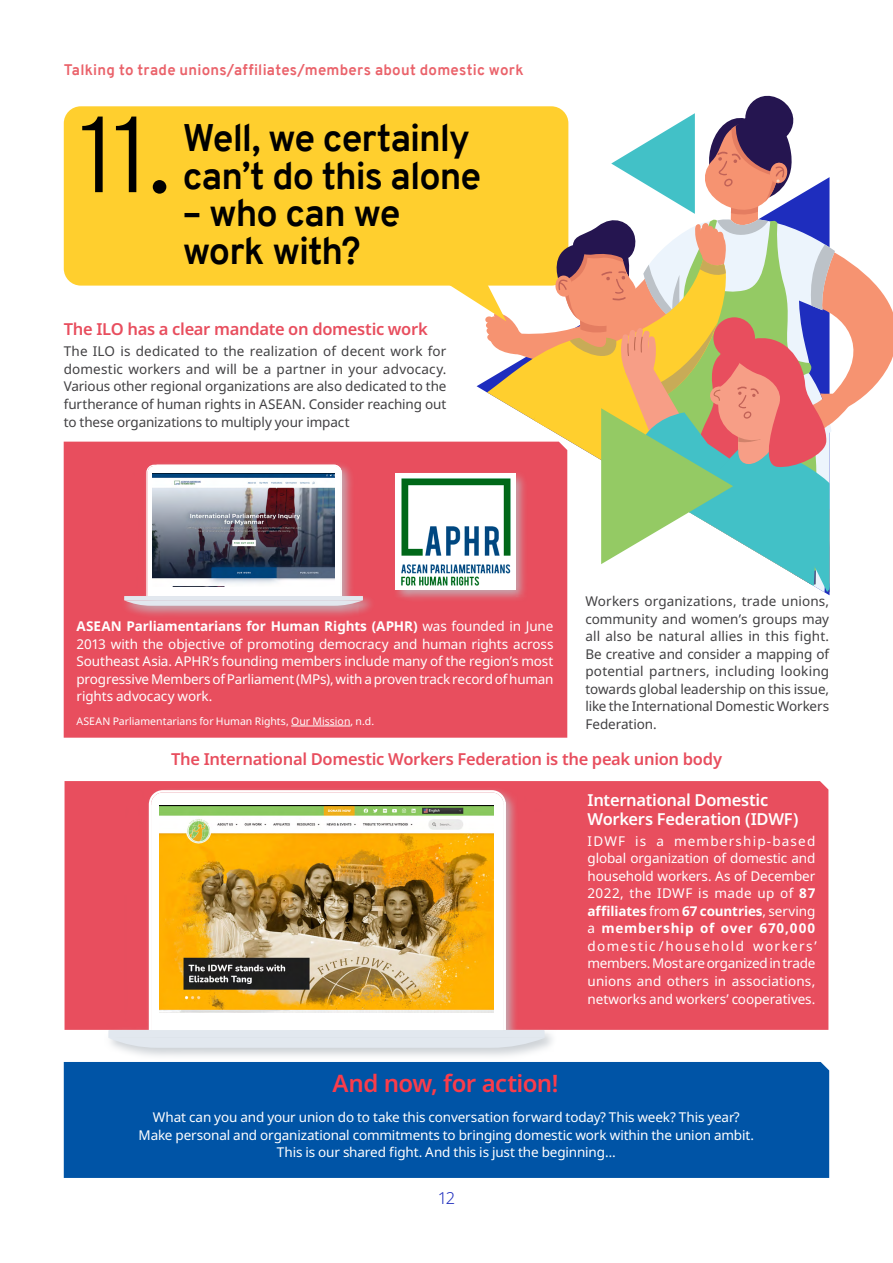
<style>
.page{position:relative;width:893px;height:1263px;background:#fff}
.page>*{position:absolute;margin:0;border:0;box-sizing:border-box;transform-origin:0 0}
.t1{font:300 108px "Overpass";color:#000}
.t2{font:700 37.5px/37.5px "Overpass";letter-spacing:-.025em;color:#000}
.t3{font:600 24px "Noto Sans";letter-spacing:-.025em;color:#fa3c4b}
.t4{font:600 16.5px "Noto Sans";letter-spacing:-.02em;color:#e84e5e}
.t5{font:600 16.5px/19.5px "Noto Sans";letter-spacing:-.02em;color:#fff}
.t6{font:300 16.5px "Noto Sans";color:#1e2dbe}
.t7{font:700 15px "Overpass";letter-spacing:.015em;color:#ea626a}
.t8{font:13.5px/17.5px "Noto Sans";letter-spacing:-.01em;color:#fff;text-align:justify}
.t9{font:13.5px/17.5px "Noto Sans";letter-spacing:-.01em;color:#414042;text-align:justify}
.t10{font:10.5px "Noto Sans";color:#fff}
.s1{font-weight:700}
</style>
<div class="page">
<div style="left:64px;top:106px;width:504px;height:180px;background:#ffcf2e;border-radius:17px"></div>
<div style="left:65px;top:781px;width:763px;height:249px;background:#e84e5e"></div>
<div style="left:64px;top:442px;width:503px;height:296px;background:#e84e5e"></div>
<hr style="left:291px;top:726px;width:59px;height:1px;background:#fff">
<div style="left:64px;top:1062px;width:765px;height:116px;background:#0054a6"></div>
<div style="left:105px;top:786px;width:452px;height:274px;background:#bcc2c8;opacity:.75"></div>
<svg style="left:149px;top:790px;width:357px;height:12px"></svg>
<img style="left:149px;top:802px;width:357px;height:228px">
<img style="left:151px;top:805px;width:352px;height:225px">
<img style="left:153px;top:807px;width:349px;height:216px">
<div style="left:108px;top:1030px;width:437px;height:18px;background:#e2e8ef"></div>
<img style="left:160px;top:806px;width:333px;height:207px">
<div style="left:120px;top:461px;width:255px;height:157px;background:#bcc2c8;opacity:.75"></div>
<svg style="left:124px;top:465px;width:239px;height:141px"></svg>
<img style="left:152px;top:473px;width:183px;height:114px">
<div style="left:392px;top:470px;width:136px;height:132px;background:#bcc2c8;opacity:.75"></div>
<img style="left:396px;top:474px;width:44px;height:116px">
<svg style="left:440px;top:95px;width:453px;height:499px"></svg>
<p class="t7" style="left:64px;top:59px;width:461px">Talking to trade unions/affiliates/members about domestic work</p>
<h1 class="t1" style="left:77px;top:77px;width:96px">11.</h1>
<h2 class="t2" style="left:183px;top:120px;width:300px">Well, we certainly can’t do this alone</h2>
<h2 class="t2" style="left:183px;top:195px;width:219px">– who can we work with?</h2>
<p class="t4" style="left:64px;top:317px;width:366px">The ILO has a clear mandate on domestic work</p>
<p class="t9" style="left:64px;top:343px;width:384px">The ILO is dedicated to the realization of decent work for domestic workers and will be a partner in your advocacy.<br>Various other regional organizations are also dedicated to the furtherance of human rights in ASEAN. Consider reaching out to these organizations to multiply your impact</p>
<p class="t8" style="left:76px;top:618px;width:479px"><span class="s1">ASEAN Parliamentarians for Human Rights (APHR)</span> was founded in June 2013 with the objective of promoting democracy and human rights across Southeast Asia. APHR’s founding members include many of the region’s most progressive Members of Parliament (MPs), with a proven track record of human rights advocacy work.</p>
<p class="t10" style="left:76px;top:714px;width:299px">ASEAN Parliamentarians for Human Rights, Our Mission, n.d.</p>
<p class="t9" style="left:585px;top:593px;width:245px">Workers organizations, trade unions, community and women’s groups may all also be natural allies in this fight.<br>Be creative and consider a mapping of potential partners, including looking towards global leadership on this issue, like the International Domestic Workers Federation.</p>
<p class="t4" style="left:171px;top:747px;width:553px">The International Domestic Workers Federation is the peak union body</p>
<p class="t5" style="left:588px;top:790px;width:212px">International Domestic<br>Workers Federation (IDWF)</p>
<p class="t8" style="left:588px;top:832px;width:231px">IDWF is a membership-based global organization of domestic and household workers. As of December 2022, the IDWF is made up of <span class="s1">87 affiliates</span> from <span class="s1">67 countries</span>, serving a <span class="s1">membership of over 670,000 </span>domestic /household workers’ members. Most are organized in trade unions and others in associations, networks and workers’ cooperatives.</p>
<h3 class="t3" style="left:333px;top:1066px;width:227px">And now, for action!</h3>
<p class="t8" style="left:139px;top:1109px;width:617px;text-align:center">What can you and your union do to take this conversation forward today? This week? This year?<br>Make personal and organizational commitments to bringing domestic work within the union ambit.<br>This is our shared fight. And this is just the beginning…</p>
<p class="t6" style="left:438px;top:1186px;width:19px">12</p>
</div>
